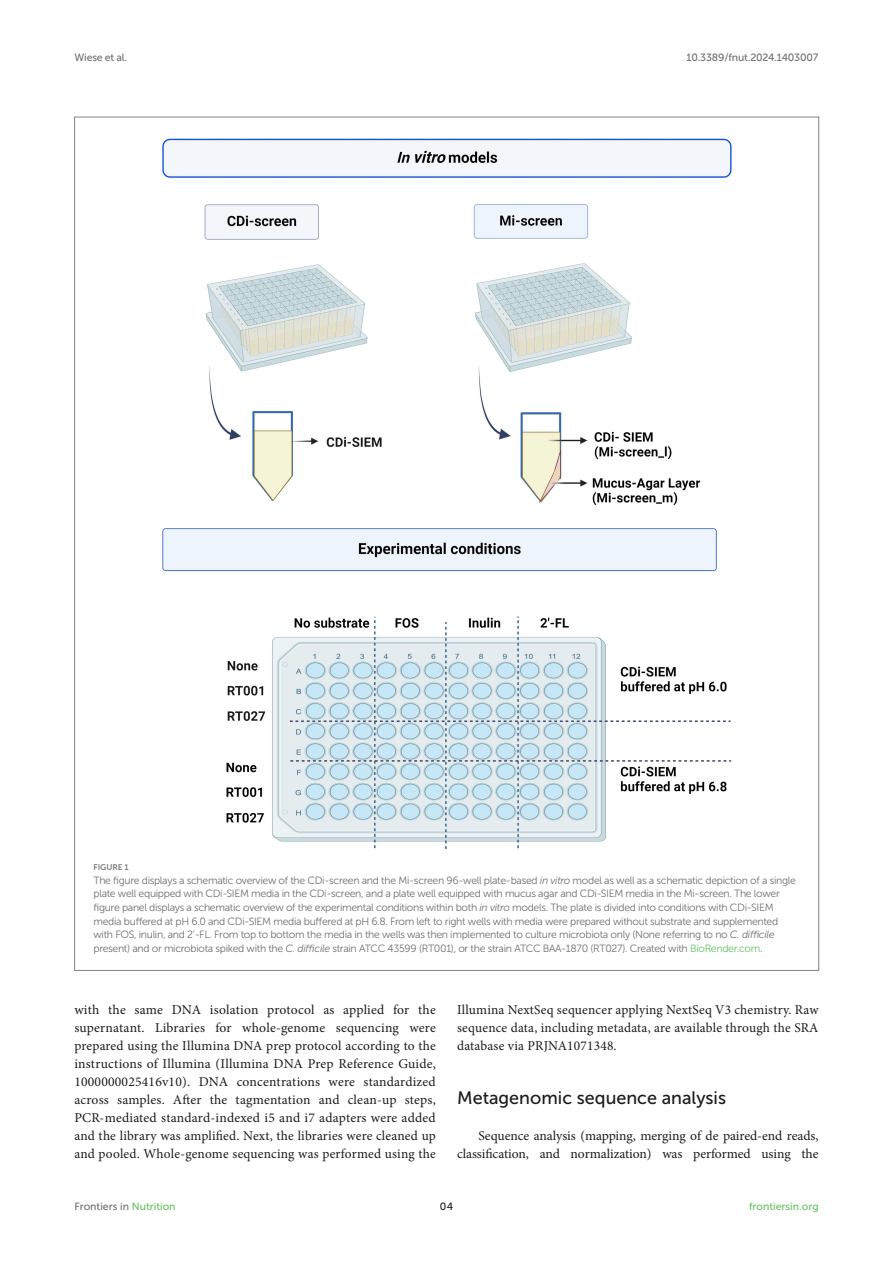
<style>
.page{position:relative;width:893px;height:1263px;background:#fff}
.page>*{position:absolute;margin:0;border:0;box-sizing:border-box;transform-origin:0 0}
.HEAD_2{font:18px "Museo Sans 500";color:#1b1c1b}
.TEXT_FLUSH{font:13.5px/18px "Minion Pro";color:#1b1c1b;text-align:justify}
.FIG_LEG{font:10.5px/13.5px "Museo Sans 300";letter-spacing:-.03em;color:#706f70}
.t1{font:10.5px "Museo Sans 500";letter-spacing:-.015em;color:#706f70}
.t2{font:10.5px "Museo Sans 500";color:#65c161}
.t3{font:10.5px "Museo Sans 500";color:#1b1c1b}
.FIG_HD{font:8.25px "Museo Sans 700";letter-spacing:-.01em;color:#7e7f7f}
.s1{font-style:italic}
.s2{color:#65c161}
</style>
<div class="page">
<img style="left:162px;top:138px;width:570px;height:712px">
<p class="t1" style="left:74px;top:51px;width:54px">Wiese et al.</p>
<p class="t1" style="left:686px;top:51px;width:133px">10.3389/fnut.2024.1403007</p>
<p class="FIG_HD" style="left:94px;top:863px;width:37px">FIGURE 1</p>
<p class="FIG_LEG" style="left:94px;top:874px;width:704px">The figure displays a schematic overview of the CDi-screen and the Mi-screen 96-well plate-based <span class="s1">in vitro</span> model as well as a schematic depiction of a single plate well equipped with CDi-SIEM media in the CDi-screen, and a plate well equipped with mucus agar and CDi-SIEM media in the Mi-screen. The lower figure panel displays a schematic overview of the experimental conditions within both <span class="s1">in vitro</span> models. The plate is divided into conditions with CDi-SIEM media buffered at pH 6.0 and CDi-SIEM media buffered at pH 6.8. From left to right wells with media were prepared without substrate and supplemented with FOS, inulin, and 2’-FL. From top to bottom the media in the wells was then implemented to culture microbiota only (None referring to no <span class="s1">C. difficile </span>present) and or microbiota spiked with the <span class="s1">C. difficile</span> strain ATCC 43599 (RT001), or the strain ATCC BAA-1870 (RT027). Created with <span class="s2">BioRender.com</span>.</p>
<p class="TEXT_FLUSH" style="left:74px;top:1001px;width:363px">with the same DNA isolation protocol as applied for the supernatant. Libraries for whole-genome sequencing were prepared using the Illumina DNA prep protocol according to the instructions of Illumina (Illumina DNA Prep Reference Guide, 1000000025416v10). DNA concentrations were standardized across samples. After the tagmentation and clean-up steps, PCR-mediated standard-indexed i5 and i7 adapters were added and the library was amplified. Next, the libraries were cleaned up and pooled. Whole-genome sequencing was performed using the</p>
<p class="TEXT_FLUSH" style="left:457px;top:1001px;width:363px">Illumina NextSeq sequencer applying NextSeq V3 chemistry. Raw sequence data, including metadata, are available through the SRA database via PRJNA1071348.</p>
<p class="HEAD_2" style="left:457px;top:1088px;width:271px">Metagenomic sequence analysis</p>
<p class="TEXT_FLUSH" style="left:457px;top:1127px;width:363px;text-align:right">Sequence analysis (mapping, merging of de paired-end reads, classification, and normalization) was performed using the</p>
<p class="t1" style="left:74px;top:1200px;width:103px">Frontiers in <span class="s2">Nutrition</span></p>
<p class="t3" style="left:440px;top:1200px;width:15px">04</p>
<p class="t2" style="left:749px;top:1200px;width:71px">frontiersin.org</p>
</div>
